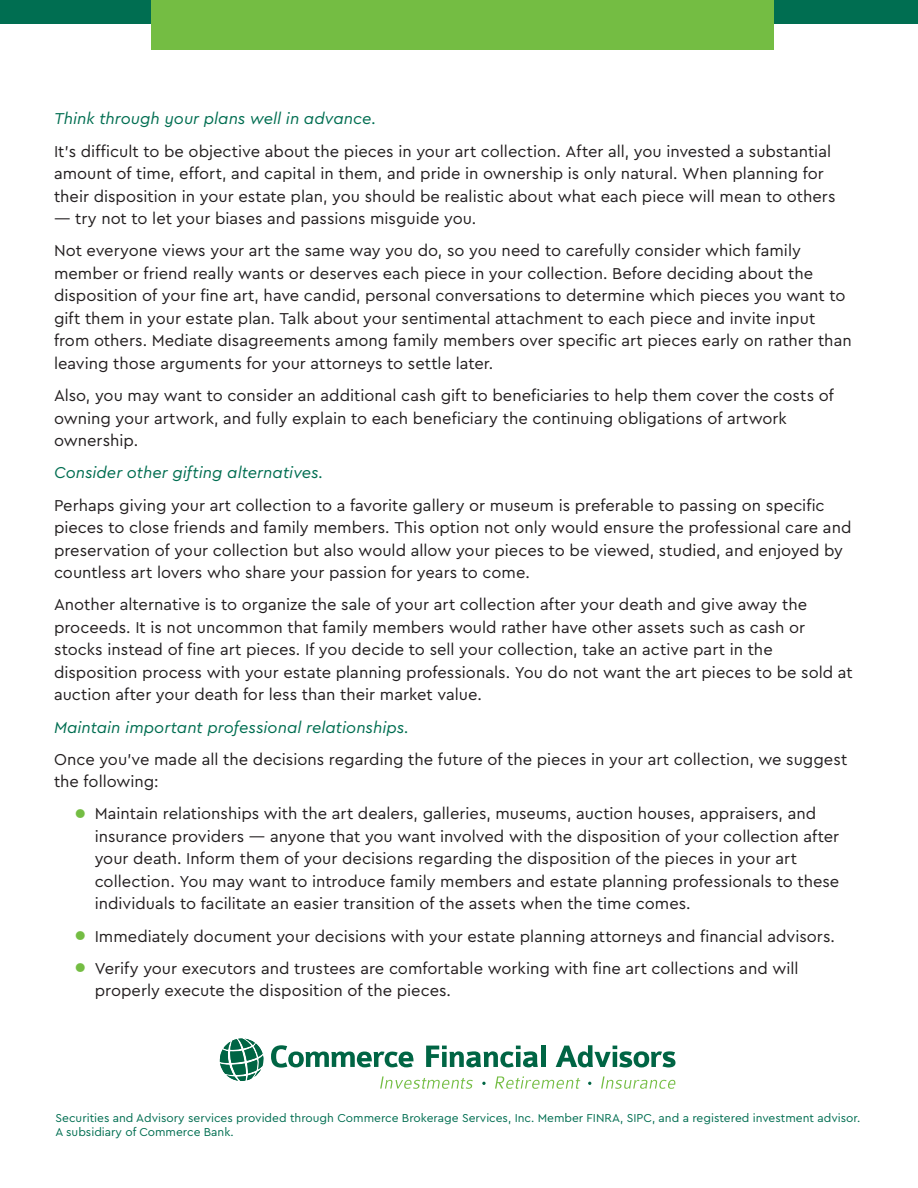
<style>
.page{position:relative;width:918px;height:1188px;background:#fff}
.page>*{position:absolute;margin:0;border:0;box-sizing:border-box;transform-origin:0 0}
.t1{font:16.5px/22.5px "Cera";color:#231f20}
.t2{font:italic 16.5px "Cera";color:#006e51}
.t3{font:12px/13.5px "Cera";color:#006e51}
.s1{font-size:13.5px;color:#74bd43}
</style>
<div class="page">
<div style="left:0;top:0;width:918px;height:24px;background:#006e51"></div>
<div style="left:152px;top:0;width:622px;height:49px;background:#74bd43"></div>
<svg style="left:271px;top:1045px;width:143px;height:23px"></svg>
<svg style="left:220px;top:1039px;width:44px;height:42px"></svg>
<svg style="left:426px;top:1046px;width:112px;height:21px"></svg>
<hr style="left:541px;top:1045px;width:4px;height:22px;background:#006544">
<svg style="left:556px;top:1045px;width:119px;height:22px"></svg>
<svg style="left:601px;top:1076px;width:74px;height:13px"></svg>
<svg style="left:495px;top:1076px;width:85px;height:13px"></svg>
<svg style="left:380px;top:1076px;width:93px;height:13px"></svg>
<svg style="left:482px;top:1082px;width:4px;height:3px"></svg>
<p class="t2" style="left:54px;top:108px;width:324px">Think through your plans well in advance.</p>
<p class="t1" style="left:54px;top:139px;width:783px">It’s difficult to be objective about the pieces in your art collection. After all, you invested a substantial amount of time, effort, and capital in them, and pride in ownership is only natural. When planning for their disposition in your estate plan, you should be realistic about what each piece will mean to others</p>
<p class="t1" style="left:54px;top:202px;width:748px;line-height:32.2px">— try not to let your biases and passions misguide you.<br>Not everyone views your art the same way you do, so you need to carefully consider which family</p>
<p class="t1" style="left:54px;top:261px;width:799px">member or friend really wants or deserves each piece in your collection. Before deciding about the disposition of your fine art, have candid, personal conversations to determine which pieces you want to gift them in your estate plan. Talk about your sentimental attachment to each piece and invite input from others. Mediate disagreements among family members over specific art pieces early on rather than leaving those arguments for your attorneys to settle later.</p>
<p class="t1" style="left:54px;top:384px;width:781px">Also, you may want to consider an additional cash gift to beneficiaries to help them cover the costs of owning your artwork, and fully explain to each beneficiary the continuing obligations of artwork ownership.</p>
<p class="t2" style="left:54px;top:462px;width:271px">Consider other gifting alternatives.</p>
<p class="t1" style="left:54px;top:493px;width:799px">Perhaps giving your art collection to a favorite gallery or museum is preferable to passing on specific pieces to close friends and family members. This option not only would ensure the professional care and preservation of your collection but also would allow your pieces to be viewed, studied, and enjoyed by countless art lovers who share your passion for years to come.</p>
<p class="t1" style="left:54px;top:593px;width:800px">Another alternative is to organize the sale of your art collection after your death and give away the proceeds. It is not uncommon that family members would rather have other assets such as cash or stocks instead of fine art pieces. If you decide to sell your collection, take an active part in the disposition process with your estate planning professionals. You do not want the art pieces to be sold at auction after your death for less than their market value.</p>
<p class="t2" style="left:54px;top:716px;width:356px">Maintain important professional relationships.</p>
<p class="t1" style="left:54px;top:747px;width:795px">Once you’ve made all the decisions regarding the future of the pieces in your art collection, we suggest the following:</p>
<p class="t1" style="left:95px;top:802px;width:746px;text-indent:-20px"><span class="s1">●</span> Maintain relationships with the art dealers, galleries, museums, auction houses, appraisers, and insurance providers — anyone that you want involved with the disposition of your collection after your death. Inform them of your decisions regarding the disposition of the pieces in your art collection. You may want to introduce family members and estate planning professionals to these individuals to facilitate an easier transition of the assets when the time comes.</p>
<p class="t1" style="left:75px;top:924px;width:762px"><span class="s1">●</span> Immediately document your decisions with your estate planning attorneys and financial advisors.</p>
<p class="t1" style="left:95px;top:956px;width:705px;text-indent:-20px"><span class="s1">●</span> Verify your executors and trustees are comfortable working with fine art collections and will properly execute the disposition of the pieces.</p>
<p class="t3" style="left:55px;top:1111px;width:807px">Securities and Advisory services provided through Commerce Brokerage Services, Inc. Member FINRA, SIPC, and a registered investment advisor.<br>A subsidiary of Commerce Bank.</p>
</div>
